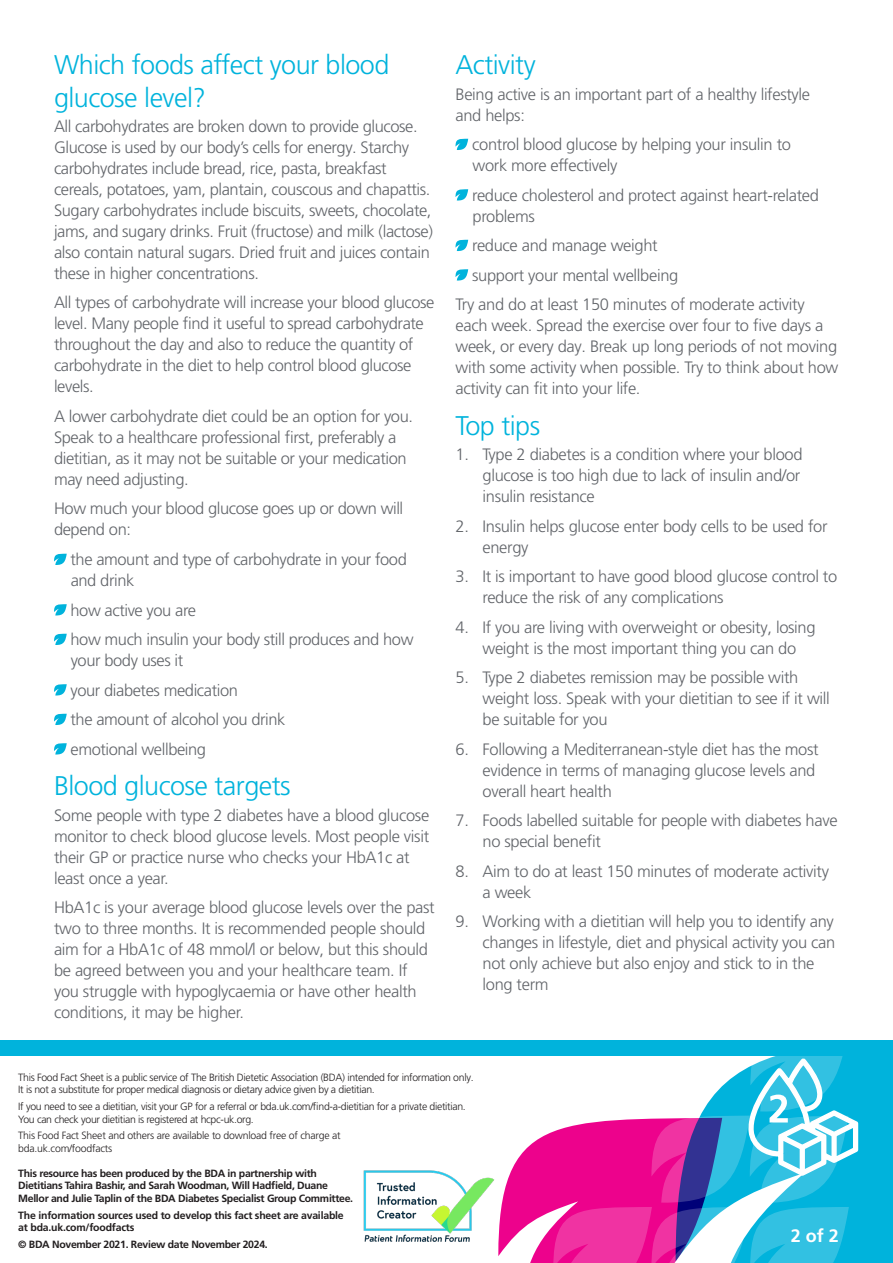
<style>
.page{position:relative;width:893px;height:1263px;background:#fff}
.page>*{position:absolute;margin:0;border:0;box-sizing:border-box;transform-origin:0 0}
.t1{font:300 27px/32.4px "Frutiger LT Pro";letter-spacing:-.02em;color:#00b3dc}
.t2{font:700 18px "Frutiger LT Pro";color:#fff}
.t3{font:300 16.5px/21px "Frutiger LT Pro";letter-spacing:-.02em;color:#62656a}
.t4{font:300 10.5px/12.6px "Frutiger LT Pro";letter-spacing:-.03em;color:#231f20}
.t5{font:700 10.5px/12.6px "Frutiger LT Pro";letter-spacing:-.03em;color:#231f20}
</style>
<div class="page">
<svg style="left:54px;top:553px;width:13px;height:12px"></svg>
<svg style="left:54px;top:604px;width:13px;height:12px"></svg>
<svg style="left:54px;top:633px;width:13px;height:12px"></svg>
<svg style="left:54px;top:684px;width:13px;height:12px"></svg>
<svg style="left:54px;top:713px;width:13px;height:12px"></svg>
<svg style="left:54px;top:743px;width:13px;height:12px"></svg>
<div style="left:859px;top:1056px;width:34px;height:207px;background:#00b3dc"></div>
<svg style="left:455px;top:139px;width:13px;height:11px"></svg>
<svg style="left:455px;top:189px;width:13px;height:12px"></svg>
<svg style="left:455px;top:240px;width:13px;height:11px"></svg>
<svg style="left:455px;top:269px;width:13px;height:12px"></svg>
<svg style="left:498px;top:1056px;width:361px;height:207px"></svg>
<div style="left:0;top:1040px;width:893px;height:16px;background:#00b3dc"></div>
<img style="left:363px;top:1170px;width:132px;height:72px">
<p class="t1" style="left:54px;top:49px;width:337px">Which foods affect your blood glucose level?</p>
<p class="t3" style="left:54px;top:116px;width:381px">All carbohydrates are broken down to provide glucose.<br>Glucose is used by our body’s cells for energy. Starchy carbohydrates include bread, rice, pasta, breakfast cereals, potatoes, yam, plantain, couscous and chapattis.<br>Sugary carbohydrates include biscuits, sweets, chocolate, jams, and sugary drinks. Fruit (fructose) and milk (lactose) also contain natural sugars. Dried fruit and juices contain these in higher concentrations.</p>
<p class="t3" style="left:54px;top:292px;width:382px">All types of carbohydrate will increase your blood glucose level. Many people find it useful to spread carbohydrate throughout the day and also to reduce the quantity of carbohydrate in the diet to help control blood glucose levels.</p>
<p class="t3" style="left:54px;top:406px;width:361px">A lower carbohydrate diet could be an option for you.<br>Speak to a healthcare professional first, preferably a dietitian, as it may not be suitable or your medication may need adjusting.</p>
<p class="t3" style="left:54px;top:498px;width:351px">How much your blood glucose goes up or down will depend on:</p>
<p class="t3" style="left:71px;top:549px;width:338px">the amount and type of carbohydrate in your food and drink</p>
<p class="t3" style="left:71px;top:599px;width:127px">how active you are</p>
<p class="t3" style="left:71px;top:629px;width:345px">how much insulin your body still produces and how your body uses it</p>
<p class="t3" style="left:71px;top:679px;width:169px">your diabetes medication</p>
<p class="t3" style="left:71px;top:709px;width:217px">the amount of alcohol you drink</p>
<p class="t3" style="left:71px;top:738px;width:137px">emotional wellbeing</p>
<p class="t1" style="left:54px;top:770px;width:238px">Blood glucose targets</p>
<p class="t3" style="left:54px;top:805px;width:377px">Some people with type 2 diabetes have a blood glucose monitor to check blood glucose levels. Most people visit their GP or practice nurse who checks your HbA1c at least once a year.</p>
<p class="t3" style="left:54px;top:897px;width:382px">HbA1c is your average blood glucose levels over the past two to three months. It is recommended people should aim for a HbA1c of 48 mmol/l or below, but this should be agreed between you and your healthcare team. If you struggle with hypoglycaemia or have other health conditions, it may be higher.</p>
<p class="t1" style="left:455px;top:49px;width:82px">Activity</p>
<p class="t3" style="left:455px;top:83px;width:356px">Being active is an important part of a healthy lifestyle and helps:</p>
<p class="t3" style="left:472px;top:134px;width:320px">control blood glucose by helping your insulin to work more effectively</p>
<p class="t3" style="left:472px;top:184px;width:348px">reduce cholesterol and protect against heart-related problems</p>
<p class="t3" style="left:472px;top:235px;width:187px">reduce and manage weight</p>
<p class="t3" style="left:472px;top:264px;width:208px">support your mental wellbeing</p>
<p class="t3" style="left:455px;top:294px;width:384px">Try and do at least 150 minutes of moderate activity each week. Spread the exercise over four to five days a week, or every day. Break up long periods of not moving with some activity when possible. Try to think about how activity can fit into your life.</p>
<p class="t1" style="left:455px;top:410px;width:86px">Top tips</p>
<p class="t3" style="left:482px;top:444px;width:322px;text-indent:-27px">1. Type 2 diabetes is a condition where your blood glucose is too high due to lack of insulin and/or insulin resistance</p>
<p class="t3" style="left:482px;top:516px;width:347px;text-indent:-27px">2. Insulin helps glucose enter body cells to be used for energy</p>
<p class="t3" style="left:482px;top:566px;width:356px;text-indent:-27px">3. It is important to have good blood glucose control to reduce the risk of any complications</p>
<p class="t3" style="left:455px;top:617px;width:362px;text-align:center">4. If you are living with overweight or obesity, losing weight is the most important thing you can do</p>
<p class="t3" style="left:482px;top:667px;width:349px;text-indent:-27px">5. Type 2 diabetes remission may be possible with weight loss. Speak with your dietitian to see if it will be suitable for you</p>
<p class="t3" style="left:482px;top:739px;width:338px;text-indent:-27px">6. Following a Mediterranean-style diet has the most evidence in terms of managing glucose levels and overall heart health</p>
<p class="t3" style="left:482px;top:810px;width:357px;text-indent:-27px">7. Foods labelled suitable for people with diabetes have no special benefit</p>
<p class="t3" style="left:482px;top:861px;width:348px;text-indent:-27px">8. Aim to do at least 150 minutes of moderate activity a week</p>
<p class="t3" style="left:482px;top:911px;width:354px;text-indent:-27px">9. Working with a dietitian will help you to identify any changes in lifestyle, diet and physical activity you can not only achieve but also enjoy and stick to in the long term</p>
<p class="t4" style="left:18px;top:1071px;width:457px">This Food Fact Sheet is a public service of The British Dietetic Association (BDA) intended for information only.<br>It is not a substitute for proper medical diagnosis or dietary advice given by a dietitian.</p>
<p class="t4" style="left:18px;top:1100px;width:449px">If you need to see a dietitian, visit your GP for a referral or bda.uk.com/find-a-dietitian for a private dietitian.<br>You can check your dietitian is registered at hcpc-uk.org.</p>
<p class="t4" style="left:18px;top:1129px;width:324px">This Food Fact Sheet and others are available to download free of charge at bda.uk.com/foodfacts</p>
<p class="t5" style="left:18px;top:1167px;width:336px">This resource has been produced by the BDA in partnership with<br>Dietitians Tahira Bashir, and Sarah Woodman, Will Hadfield, Duane<br>Mellor and Julie Taplin of the BDA Diabetes Specialist Group Committee.</p>
<p class="t5" style="left:18px;top:1209px;width:327px">The information sources used to develop this fact sheet are available at bda.uk.com/foodfacts</p>
<p class="t5" style="left:18px;top:1238px;width:251px">© BDA November 2021. Review date November 2024.</p>
<p class="t2" style="left:791px;top:1225px;width:50px">2 of 2</p>
</div>
